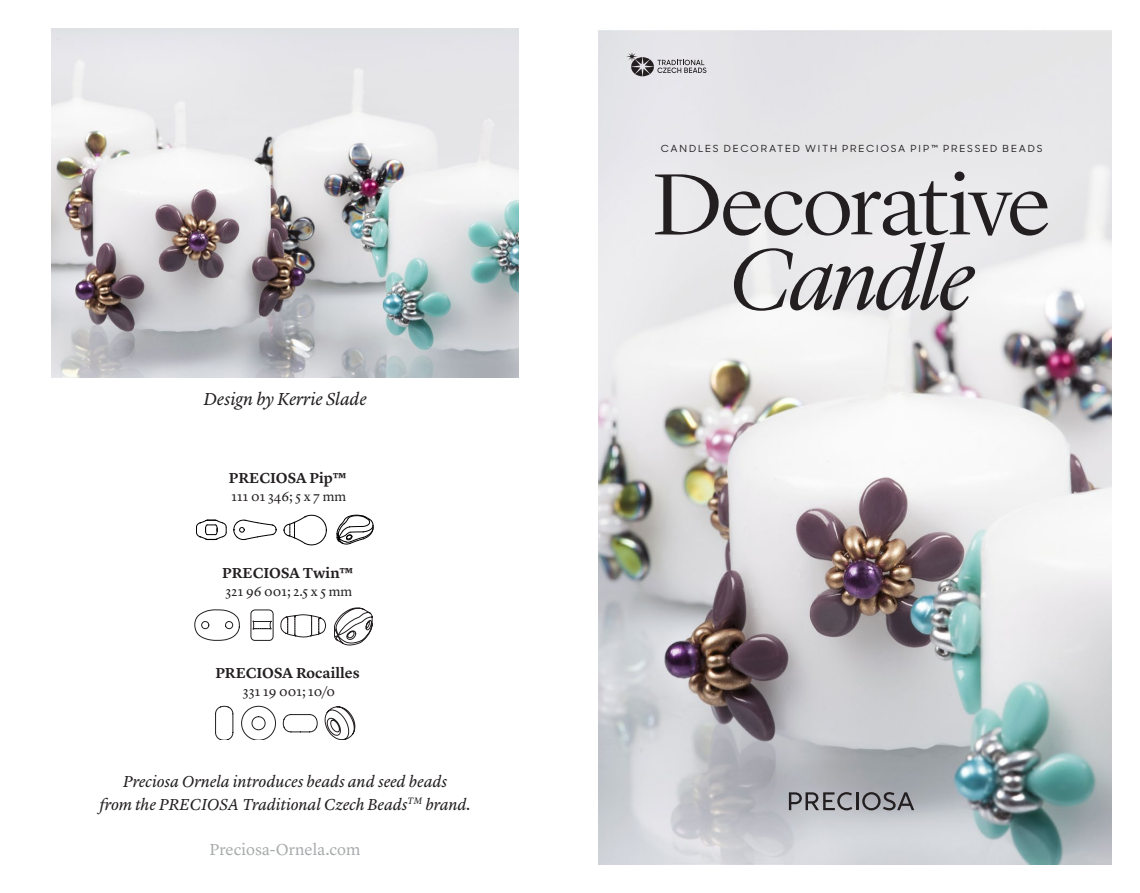
<style>
.page{position:relative;width:1140px;height:893px;background:#fff}
.page>*{position:absolute;margin:0;border:0;box-sizing:border-box;transform-origin:0 0}
.t1{font:300 90px "Lyon Display";letter-spacing:-.025em;color:#231f20;scale:1.05 1}
.t2{font:italic 300 90px "Lyon Display";letter-spacing:-.025em;color:#231f20;scale:1.05 1}
.t3{font:italic 18px "Lyon Text";letter-spacing:-.005em;color:#231f20}
.t4{font:italic 16.5px/22.5px "Lyon Text";letter-spacing:-.005em;color:#231f20;text-align:center}
.t5{font:16.5px "Lyon Text";color:#a8abac}
.t6{font:600 15px "Lyon Text";color:#231f20}
.t7{font:13.5px "Lyon Text";color:#231f20}
.t8{font:500 9.75px "Sharp Sans Display No 1";letter-spacing:.17em;color:#231f20;scale:1.05 1}
</style>
<div class="page">
<img style="left:598px;top:30px;width:513px;height:834px">
<hr style="left:855px;top:792px;width:3px;height:18px;background:#231f20">
<svg style="left:862px;top:792px;width:52px;height:18px"></svg>
<svg style="left:789px;top:792px;width:63px;height:18px"></svg>
<svg style="left:626px;top:52px;width:80px;height:24px;background:#b5b4b8"></svg>
<svg style="left:195px;top:608px;width:177px;height:37px"></svg>
<svg style="left:233px;top:519px;width:44px;height:21px"></svg>
<svg style="left:196px;top:519px;width:31px;height:21px"></svg>
<svg style="left:283px;top:515px;width:44px;height:30px"></svg>
<svg style="left:336px;top:514px;width:38px;height:31px"></svg>
<svg style="left:241px;top:706px;width:35px;height:34px"></svg>
<svg style="left:215px;top:706px;width:18px;height:34px"></svg>
<svg style="left:283px;top:714px;width:34px;height:18px"></svg>
<svg style="left:325px;top:706px;width:30px;height:34px"></svg>
<img style="left:51px;top:28px;width:467px;height:349px">
<p class="t3" style="left:203px;top:385px;width:165px">Design by Kerrie Slade</p>
<p class="t6" style="left:229px;top:466px;width:119px">PRECIOSA Pip™</p>
<p class="t7" style="left:231px;top:486px;width:116px">111 01 346; 5 x 7 mm</p>
<p class="t6" style="left:222px;top:561px;width:132px">PRECIOSA Twin™</p>
<p class="t7" style="left:225px;top:581px;width:128px">321 96 001; 2.5 x 5 mm</p>
<p class="t6" style="left:215px;top:661px;width:146px">PRECIOSA Rocailles</p>
<p class="t7" style="left:243px;top:681px;width:94px">331 19 001; 10/0</p>
<p class="t4" style="left:99px;top:769px;width:373px">Preciosa Ornela introduces beads and seed beads<br>from the PRECIOSA Traditional Czech Beads<sup>TM</sup> brand.</p>
<p class="t5" style="left:209px;top:836px;width:152px">Preciosa-Ornela.com</p>
<p class="t8" style="left:660px;top:141px;width:365px">CANDLES DECORATED WITH PRECIOSA PIP™ PRESSED BEADS</p>
<h1 class="t1" style="left:652px;top:139px;width:380px">Decorative</h1>
<h1 class="t2" style="left:729px;top:214px;width:234px">Candle</h1>
</div>
